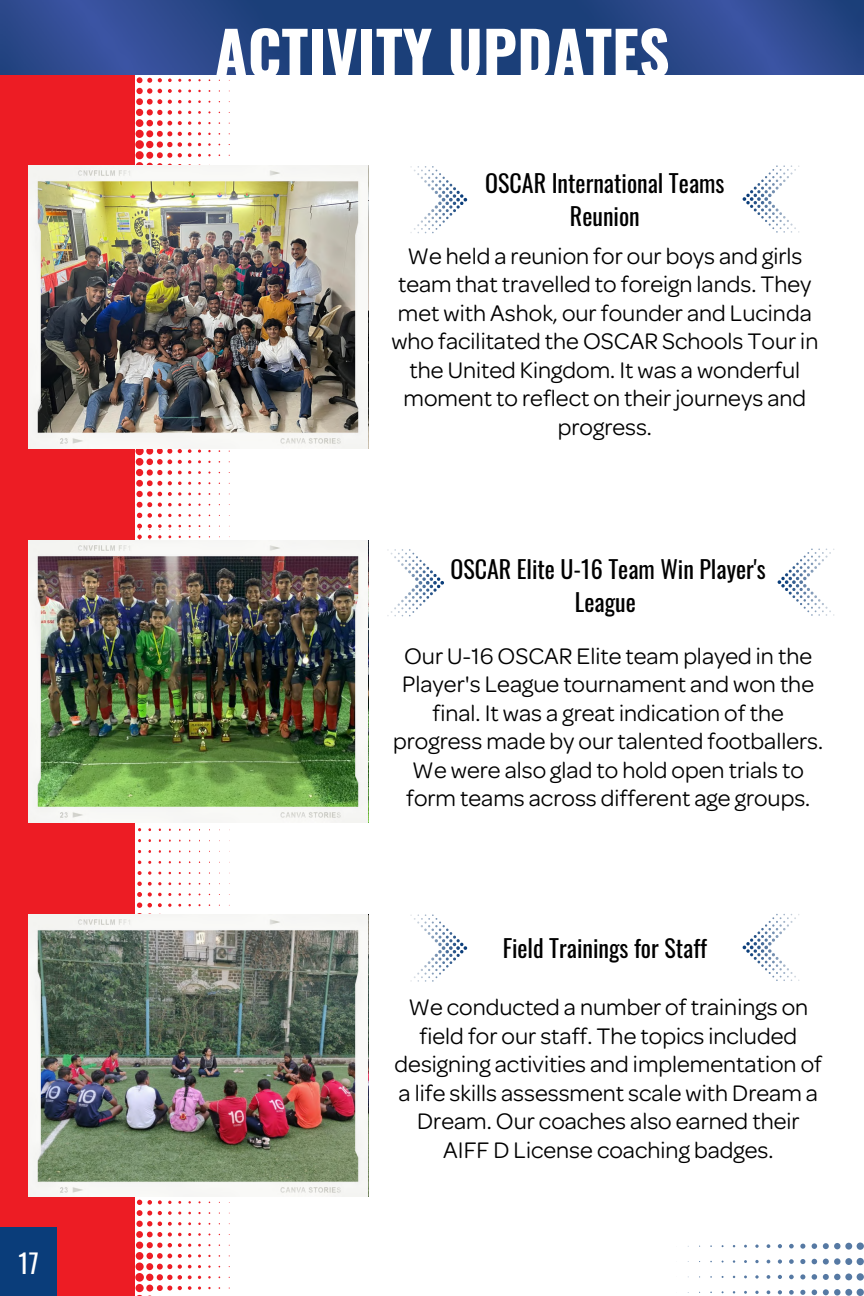
<style>
.page{position:relative;width:864px;height:1296px;background:#fff}
.page>*{position:absolute;margin:0;border:0;box-sizing:border-box;transform-origin:0 0}
.t1{font:700 60px "Oswald";color:#fff}
.t2{font:26px "Oswald";color:#fff}
.t3{font:24px/28.4px "Omnes";color:#000;text-align:center}
.t4{font:24px/33px "Oswald";color:#000;text-align:center}
</style>
<div class="page">
<svg style="left:135px;top:77px;width:94px;height:1219px"></svg>
<div style="left:0;top:0;width:135px;height:1296px;background:#ed1c24"></div>
<img style="left:0;top:0;width:864px;height:75px">
<div style="left:0;top:1227px;width:57px;height:69px;background:#0a3d7a"></div>
<div style="left:857px;top:1289px;width:7px;height:7px;background:#5679a3;border-radius:50%"></div>
<div style="left:845px;top:1289px;width:7px;height:7px;background:#5679a3;border-radius:50%"></div>
<svg style="left:834px;top:1289px;width:7px;height:7px"></svg>
<svg style="left:823px;top:1289px;width:6px;height:6px"></svg>
<svg style="left:812px;top:1290px;width:5px;height:5px"></svg>
<svg style="left:800px;top:1290px;width:5px;height:5px"></svg>
<svg style="left:789px;top:1290px;width:5px;height:5px"></svg>
<svg style="left:778px;top:1290px;width:4px;height:4px"></svg>
<svg style="left:767px;top:1290px;width:3px;height:4px"></svg>
<svg style="left:755px;top:1291px;width:4px;height:3px"></svg>
<svg style="left:857px;top:1273px;width:7px;height:8px"></svg>
<div style="left:845px;top:1273px;width:7px;height:7px;background:#5679a3;border-radius:50%"></div>
<div style="left:834px;top:1274px;width:7px;height:6px;background:#5679a3;border-radius:50%"></div>
<svg style="left:823px;top:1274px;width:6px;height:6px"></svg>
<svg style="left:812px;top:1274px;width:5px;height:6px"></svg>
<svg style="left:800px;top:1274px;width:5px;height:5px"></svg>
<svg style="left:789px;top:1275px;width:5px;height:4px"></svg>
<svg style="left:778px;top:1275px;width:4px;height:4px"></svg>
<svg style="left:767px;top:1275px;width:3px;height:4px"></svg>
<svg style="left:755px;top:1275px;width:4px;height:4px"></svg>
<div style="left:857px;top:1258px;width:7px;height:7px;background:#5679a3;border-radius:50%"></div>
<svg style="left:845px;top:1258px;width:7px;height:7px"></svg>
<svg style="left:834px;top:1258px;width:7px;height:7px"></svg>
<svg style="left:823px;top:1259px;width:6px;height:6px"></svg>
<svg style="left:812px;top:1259px;width:5px;height:5px"></svg>
<svg style="left:800px;top:1259px;width:5px;height:5px"></svg>
<svg style="left:789px;top:1259px;width:5px;height:5px"></svg>
<svg style="left:778px;top:1259px;width:4px;height:5px"></svg>
<svg style="left:755px;top:1260px;width:4px;height:3px"></svg>
<svg style="left:857px;top:1242px;width:7px;height:8px"></svg>
<div style="left:845px;top:1243px;width:7px;height:7px;background:#5679a3;border-radius:50%"></div>
<div style="left:834px;top:1243px;width:7px;height:6px;background:#5679a3;border-radius:50%"></div>
<svg style="left:823px;top:1243px;width:6px;height:6px"></svg>
<svg style="left:812px;top:1243px;width:5px;height:6px"></svg>
<svg style="left:800px;top:1244px;width:5px;height:5px"></svg>
<svg style="left:789px;top:1244px;width:5px;height:4px"></svg>
<svg style="left:778px;top:1244px;width:4px;height:4px"></svg>
<svg style="left:767px;top:1244px;width:3px;height:4px"></svg>
<svg style="left:755px;top:1244px;width:4px;height:4px"></svg>
<img style="left:28px;top:166px;width:340px;height:283px">
<svg style="left:410px;top:166px;width:57px;height:67px"></svg>
<svg style="left:743px;top:165px;width:57px;height:68px"></svg>
<img style="left:28px;top:914px;width:340px;height:283px">
<svg style="left:410px;top:914px;width:57px;height:68px"></svg>
<svg style="left:743px;top:914px;width:57px;height:67px"></svg>
<img style="left:28px;top:540px;width:340px;height:283px">
<svg style="left:387px;top:549px;width:57px;height:67px"></svg>
<svg style="left:778px;top:549px;width:57px;height:67px"></svg>
<p class="t2" style="left:19px;top:1243px;width:22px">17</p>
<h1 class="t1" style="left:215px;top:6px;width:456px">ACTIVITY UPDATES</h1>
<p class="t4" style="left:485px;top:166px;width:241px">OSCAR International Teams<br>Reunion</p>
<p class="t3" style="left:391px;top:242px;width:429px">We held a reunion for our boys and girls team that travelled to foreign lands. They met with Ashok, our founder and Lucinda who facilitated the OSCAR Schools Tour in the United Kingdom. It was a wonderful moment to reflect on their journeys and progress.</p>
<p class="t4" style="left:450px;top:552px;width:317px">OSCAR Elite U-16 Team Win Player's<br>League</p>
<p class="t3" style="left:393px;top:642px;width:432px">Our U-16 OSCAR Elite team played in the Player's League tournament and won the final. It was a great indication of the progress made by our talented footballers.<br>We were also glad to hold open trials to form teams across different age groups.</p>
<p class="t4" style="left:503px;top:931px;width:206px">Field Trainings for Staff</p>
<p class="t3" style="left:395px;top:993px;width:429px">We conducted a number of trainings on field for our staff. The topics included designing activities and implementation of a life skills assessment scale with Dream a Dream. Our coaches also earned their AIFF D License coaching badges.</p>
</div>
